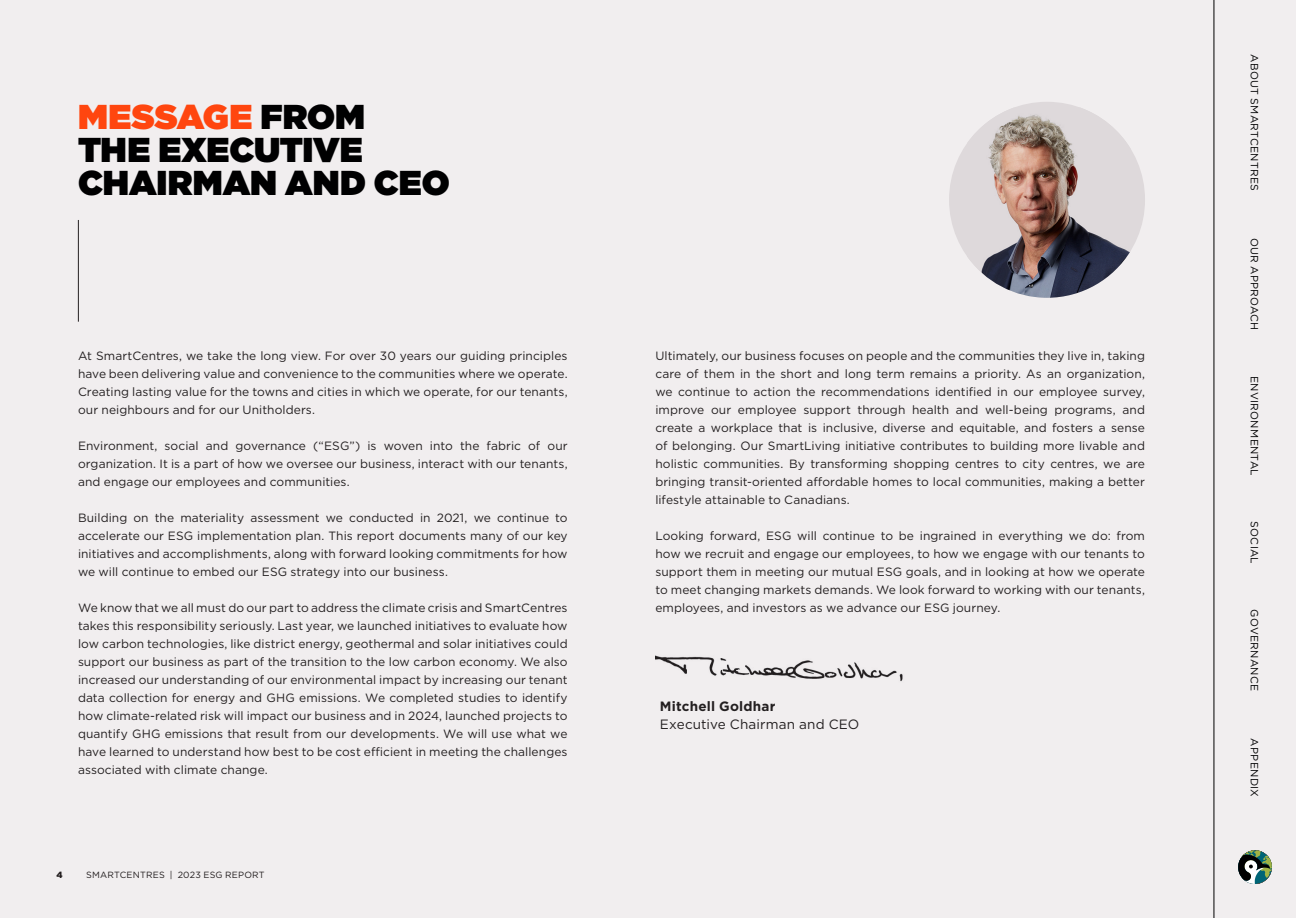
<style>
.page{position:relative;width:1296px;height:918px;background:#f1eeef}
.page>*{position:absolute;margin:0;border:0;box-sizing:border-box;transform-origin:0 0}
.H2__align_left{font:900 34.5px/33px "Gotham";letter-spacing:-.005em;color:#000001}
.Body_Text__align_left{font:13.5px "Gotham";letter-spacing:.01em;color:#231f20}
.Body_Text__align_left-2{font:700 13.5px "Gotham";letter-spacing:.015em;color:#231f20}
.Body_Text__align_left-3{font:12px/18px "Gotham";letter-spacing:.005em;color:#231f20;text-align:justify}
.t1{font:10.5px "Gotham";letter-spacing:.03em;color:#000001}
.t2{font:9px "Gotham";letter-spacing:.02em;color:#231f20}
.t3{font:900 9px "Gotham";color:#231f20}
.s1{color:#ff460f}
</style>
<div class="page">
<img style="left:655px;top:655px;width:248px;height:27px">
<div style="left:949px;top:102px;width:196px;height:196px;background:#ded9db;border-radius:50%"></div>
<img style="left:967px;top:108px;width:164px;height:190px">
<svg style="left:1238px;top:850px;width:34px;height:34px"></svg>
<hr style="left:78px;top:220px;width:1px;height:102px;background:#231f20">
<p class="H2__align_left" style="left:78px;top:100px;width:373px"><span class="s1">MESSAGE</span> FROM<br>THE EXECUTIVE<br>CHAIRMAN AND CEO</p>
<p class="Body_Text__align_left-3" style="left:78px;top:346px;width:491px">At SmartCentres, we take the long view. For over 30 years our guiding principles have been delivering value and convenience to the communities where we operate.<br>Creating lasting value for the towns and cities in which we operate, for our tenants, our neighbours and for our Unitholders.</p>
<p class="Body_Text__align_left-3" style="left:78px;top:436px;width:491px">Environment, social and governance (“ESG”) is woven into the fabric of our organization. It is a part of how we oversee our business, interact with our tenants, and engage our employees and communities.</p>
<p class="Body_Text__align_left-3" style="left:78px;top:508px;width:491px">Building on the materiality assessment we conducted in 2021, we continue to accelerate our ESG implementation plan. This report documents many of our key initiatives and accomplishments, along with forward looking commitments for how we will continue to embed our ESG strategy into our business.</p>
<p class="Body_Text__align_left-3" style="left:78px;top:598px;width:491px">We know that we all must do our part to address the climate crisis and SmartCentres takes this responsibility seriously. Last year, we launched initiatives to evaluate how low carbon technologies, like district energy, geothermal and solar initiatives could support our business as part of the transition to the low carbon economy. We also increased our understanding of our environmental impact by increasing our tenant data collection for energy and GHG emissions. We completed studies to identify how climate-related risk will impact our business and in 2024, launched projects to quantify GHG emissions that result from our developments. We will use what we have learned to understand how best to be cost efficient in meeting the challenges associated with climate change.</p>
<p class="t3" style="left:56px;top:868px;width:8px">4</p>
<p class="t2" style="left:86px;top:869px;width:180px">SMARTCENTRES | 2023 ESG REPORT</p>
<p class="Body_Text__align_left-3" style="left:655px;top:346px;width:491px">Ultimately, our business focuses on people and the communities they live in, taking care of them in the short and long term remains a priority. As an organization, we continue to action the recommendations identified in our employee survey, improve our employee support through health and well-being programs, and create a workplace that is inclusive, diverse and equitable, and fosters a sense of belonging. Our SmartLiving initiative contributes to building more livable and holistic communities. By transforming shopping centres to city centres, we are bringing transit-oriented affordable homes to local communities, making a better lifestyle attainable to Canadians.</p>
<p class="Body_Text__align_left-3" style="left:655px;top:526px;width:491px">Looking forward, ESG will continue to be ingrained in everything we do: from how we recruit and engage our employees, to how we engage with our tenants to support them in meeting our mutual ESG goals, and in looking at how we operate to meet changing markets demands. We look forward to working with our tenants, employees, and investors as we advance our ESG journey.</p>
<p class="Body_Text__align_left-2" style="left:660px;top:697px;width:117px">Mitchell Goldhar</p>
<p class="Body_Text__align_left" style="left:660px;top:715px;width:201px">Executive Chairman and CEO</p>
<p class="t1" style="left:1261px;top:54px;width:138px;rotate:90deg">ABOUT SMARTCENTRES</p>
<p class="t1" style="left:1261px;top:238px;width:94px;rotate:90deg">OUR APPROACH</p>
<p class="t1" style="left:1261px;top:376px;width:102px;rotate:90deg">ENVIRONMENTAL</p>
<p class="t1" style="left:1261px;top:521px;width:44px;rotate:90deg">SOCIAL</p>
<p class="t1" style="left:1261px;top:609px;width:83px;rotate:90deg">GOVERNANCE</p>
<p class="t1" style="left:1261px;top:738px;width:60px;rotate:90deg">APPENDIX</p>
</div>
